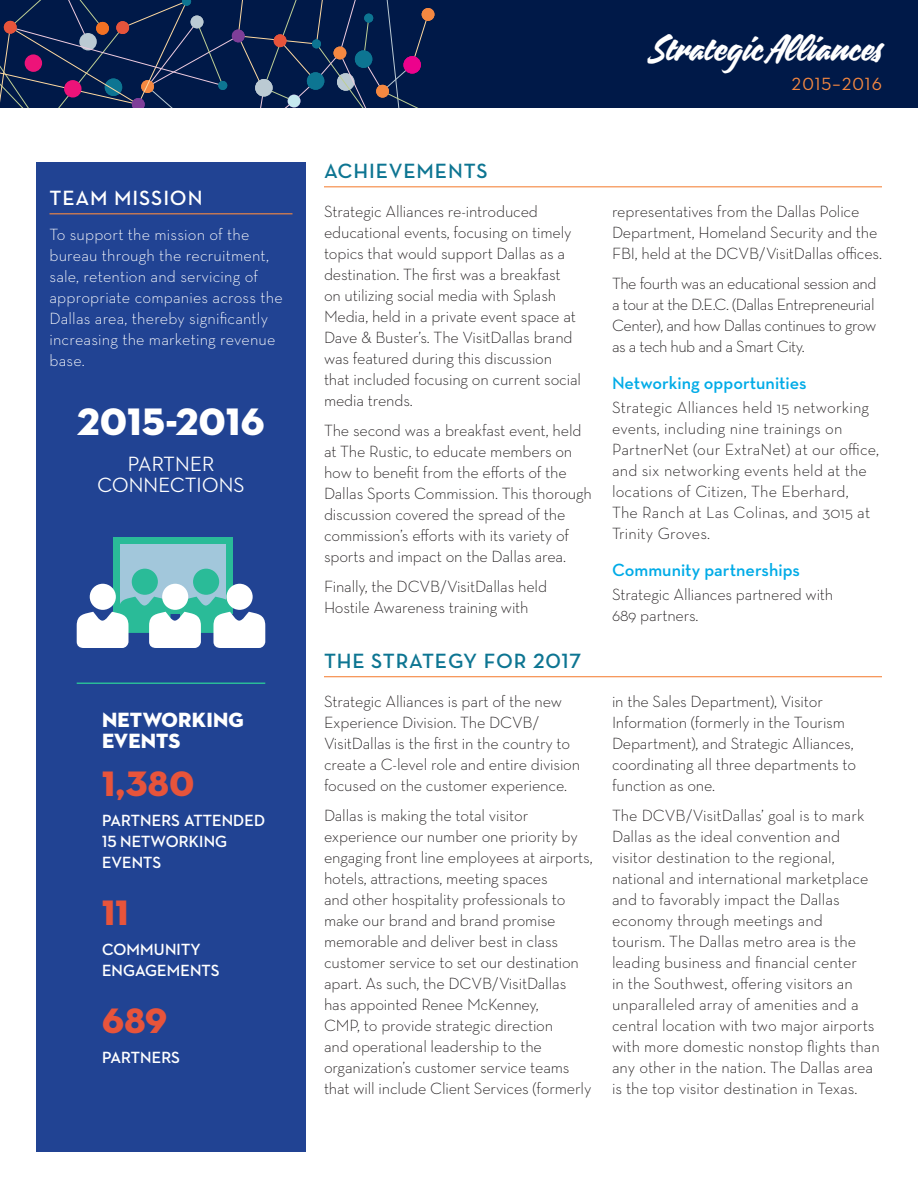
<style>
.page{position:relative;width:918px;height:1188px;background:#fff}
.page>*{position:absolute;margin:0;border:0;box-sizing:border-box;transform-origin:0 0}
.body_copy{font:39px "Neutraface 2 Display Titling";letter-spacing:.01em;color:#fff}
.t1{font:36px "Quotes Script";color:#fff}
.body_copy-2{font:36px "Neutraface 2 Display Titling";letter-spacing:.01em;color:#e7543b}
.heading{font:600 21px "Neutraface Text";letter-spacing:.04em;color:#0d7592}
.body_copy-3{font:500 21px/21px "Neutraface 2 Display";letter-spacing:.01em;color:#fff;text-align:center}
.body_copy-4{font:21px/21px "Neutraface 2 Display Titling";letter-spacing:.01em;color:#fff}
.heading-2{font:600 21px "Neutraface Text";letter-spacing:.04em;color:#fff}
.subhead{font:600 18px "Neutraface Text";color:#00abe7}
.t2{font:18px "Neutraface 2 Text";letter-spacing:.06em;color:#f58841}
.body_copy-5{font:300 16.5px/21px "Neutraface Text";letter-spacing:-.01em;color:#231f20}
.body_copy-6{font:300 16.5px/21px "Neutraface Text";letter-spacing:.01em;color:#231f20}
.body_copy-7{font:300 16.5px/21px "Neutraface Text";letter-spacing:.01em;color:#fff}
.body_copy-8{font:700 16.5px/21px "Neutraface 2 Display";letter-spacing:.01em;color:#fff}
</style>
<div class="page">
<div style="left:0;top:0;width:918px;height:108px;background:#001948"></div>
<svg style="left:0;top:0;width:435px;height:108px"></svg>
<div style="left:312px;top:39px;width:9px;height:9px;background:#0d7592;border-radius:50%"></div>
<div style="left:364px;top:14px;width:9px;height:9px;background:#0d7592;border-radius:50%"></div>
<div style="left:64px;top:80px;width:18px;height:18px;background:#ed1379;border-radius:50%"></div>
<div style="left:36px;top:162px;width:270px;height:990px;background:#214393"></div>
<hr style="left:50px;top:213px;width:242px;height:1px;background:#f58841">
<div style="left:114px;top:537px;width:119px;height:77px;background:#2abb98"></div>
<div style="left:121px;top:544px;width:105px;height:63px;background:#a2c7db"></div>
<div style="left:193px;top:569px;width:26px;height:26px;background:#2abb98;border-radius:50%"></div>
<div style="left:132px;top:569px;width:26px;height:26px;background:#2abb98;border-radius:50%"></div>
<div style="left:227px;top:584px;width:26px;height:26px;background:#fff;border-radius:50%"></div>
<div style="left:162px;top:584px;width:26px;height:26px;background:#fff;border-radius:50%"></div>
<svg style="left:77px;top:597px;width:188px;height:51px"></svg>
<div style="left:90px;top:584px;width:26px;height:26px;background:#fff;border-radius:50%"></div>
<hr style="left:77px;top:682px;width:188px;height:2px;background:#2abb98">
<hr style="left:324px;top:186px;width:558px;height:1px;background:#f58841">
<hr style="left:324px;top:676px;width:558px;height:1px;background:#f58841">
<p class="heading-2" style="left:50px;top:185px;width:155px">TEAM MISSION</p>
<p class="body_copy-7" style="left:50px;top:223px;width:235px">To support the mission of the bureau through the recruitment, sale, retention and servicing of appropriate companies across the<br>Dallas area, thereby significantly increasing the marketing revenue base.</p>
<p class="body_copy" style="left:77px;top:398px;width:189px">2015-2016</p>
<p class="body_copy-3" style="left:97px;top:454px;width:149px">PARTNER<br>CONNECTIONS</p>
<p class="body_copy-4" style="left:102px;top:710px;width:143px">NETWORKING<br>EVENTS</p>
<p class="body_copy-2" style="left:102px;top:762px;width:94px">1,380</p>
<p class="body_copy-8" style="left:102px;top:811px;width:165px">PARTNERS ATTENDED<br>15 NETWORKING<br>EVENTS</p>
<p class="body_copy-2" style="left:102px;top:891px;width:28px">11</p>
<p class="body_copy-8" style="left:102px;top:940px;width:119px">COMMUNITY<br>ENGAGEMENTS</p>
<p class="body_copy-2" style="left:102px;top:999px;width:67px">689</p>
<p class="body_copy-8" style="left:102px;top:1048px;width:80px">PARTNERS</p>
<p class="t1" style="left:650px;top:24px;width:236px">Strategic Alliances</p>
<p class="t2" style="left:792px;top:72px;width:92px">2015–2016</p>
<p class="heading" style="left:324px;top:158px;width:165px">ACHIEVEMENTS</p>
<p class="body_copy-5" style="left:324px;top:201px;width:259px">Strategic Alliances re-introduced educational events, focusing on timely topics that would support Dallas as a destination. The first was a breakfast on utilizing social media with Splash Media, held in a private event space at Dave &amp; Buster’s. The VisitDallas brand was featured during this discussion that included focusing on current social media trends.</p>
<p class="body_copy-5" style="left:324px;top:420px;width:269px">The second was a breakfast event, held at The Rustic, to educate members on how to benefit from the efforts of the Dallas Sports Commission. This thorough discussion covered the spread of the commission’s efforts with its variety of sports and impact on the Dallas area.</p>
<p class="body_copy-5" style="left:324px;top:576px;width:225px">Finally, the DCVB/VisitDallas held<br>Hostile Awareness training with</p>
<p class="heading" style="left:324px;top:648px;width:259px">THE STRATEGY FOR 2017</p>
<p class="body_copy-5" style="left:324px;top:691px;width:258px">Strategic Alliances is part of the new Experience Division. The DCVB/ VisitDallas is the first in the country to create a C-level role and entire division focused on the customer experience.</p>
<p class="body_copy-5" style="left:324px;top:805px;width:270px">Dallas is making the total visitor experience our number one priority by engaging front line employees at airports, hotels, attractions, meeting spaces<br>and other hospitality professionals to make our brand and brand promise memorable and deliver best in class customer service to set our destination apart. As such, the DCVB/VisitDallas has appointed Renee McKenney,<br>CMP, to provide strategic direction<br>and operational leadership to the organization’s customer service teams that will include Client Services (formerly</p>
<p class="body_copy-5" style="left:612px;top:201px;width:272px">representatives from the Dallas Police<br>Department, Homeland Security and the<br>FBI, held at the DCVB/VisitDallas offices.</p>
<p class="body_copy-5" style="left:612px;top:273px;width:266px;text-align:justify">The fourth was an educational session and a tour at the D.E.C. (Dallas Entrepreneurial Center), and how Dallas continues to grow as a tech hub and a Smart City.</p>
<p class="subhead" style="left:612px;top:372px;width:196px">Networking opportunities</p>
<p class="body_copy-6" style="left:612px;top:397px;width:269px">Strategic Alliances held 15 networking events, including nine trainings on PartnerNet (our ExtraNet) at our office, and six networking events held at the locations of Citizen, The Eberhard,<br>The Ranch at Las Colinas, and 3015 at Trinity Groves.</p>
<p class="subhead" style="left:612px;top:558px;width:189px">Community partnerships</p>
<p class="body_copy-5" style="left:612px;top:583px;width:223px">Strategic Alliances partnered with<br>689 partners.</p>
<p class="body_copy-5" style="left:612px;top:691px;width:246px">in the Sales Department), Visitor Information (formerly in the Tourism Department), and Strategic Alliances, coordinating all three departments to function as one.</p>
<p class="body_copy-5" style="left:612px;top:805px;width:269px">The DCVB/VisitDallas’ goal is to mark Dallas as the ideal convention and visitor destination to the regional, national and international marketplace and to favorably impact the Dallas economy through meetings and tourism. The Dallas metro area is the leading business and financial center<br>in the Southwest, offering visitors an unparalleled array of amenities and a central location with two major airports with more domestic nonstop flights than any other in the nation. The Dallas area is the top visitor destination in Texas.</p>
</div>
